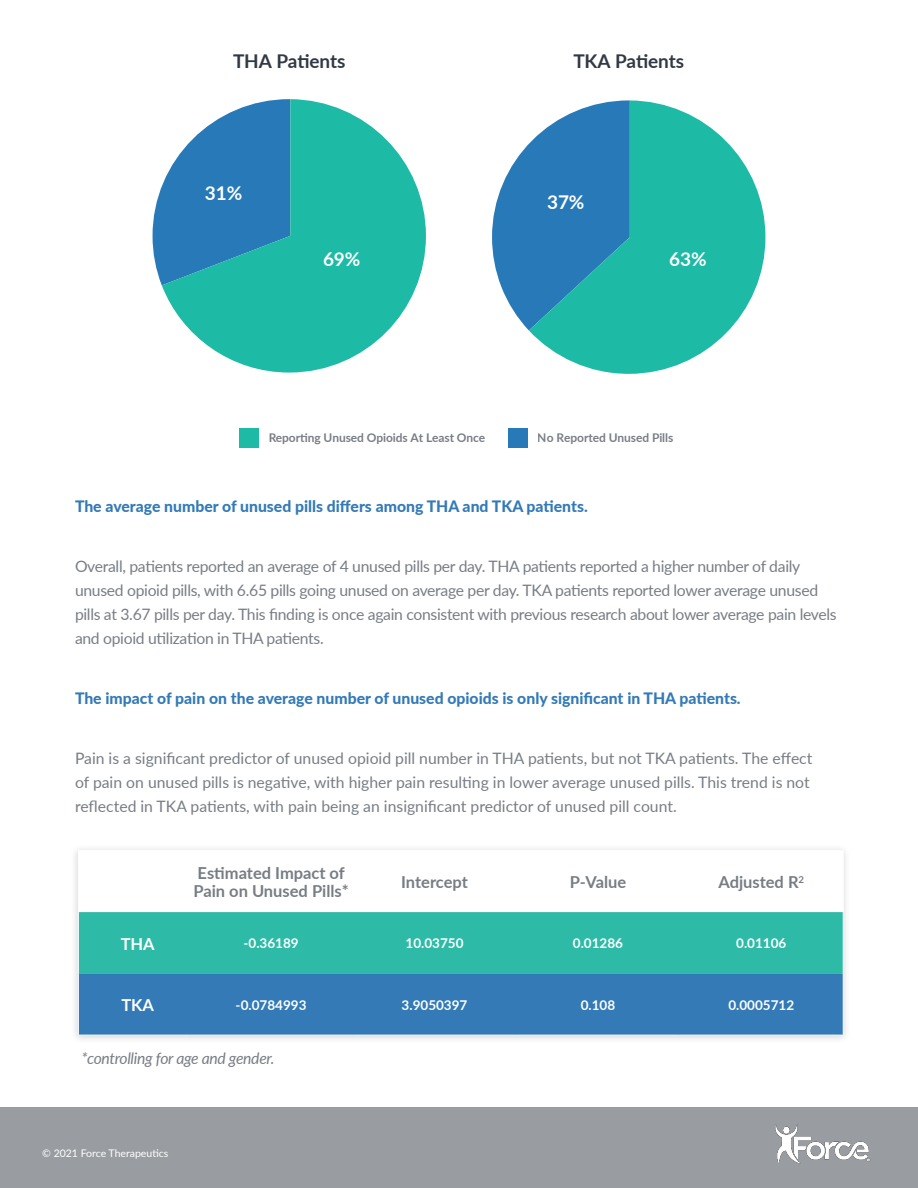
<style>
.page{position:relative;width:918px;height:1188px;background:#fff}
.page>*{position:absolute;margin:0;border:0;box-sizing:border-box;transform-origin:0 0}
.t1{font:700 18.9px "Lato";letter-spacing:-.005em;color:#313945}
.t2{font:700 18.9px "Lato";letter-spacing:-.005em;color:#fff}
.Subtitle{font:700 16.5px/18px "Lato";color:#787d84}
.Subtitle-2{font:700 16.5px "Lato";color:#fff}
.Subtitle-3{font:15.75px/24px "Lato";letter-spacing:-.02em;color:#787d84}
.Subtitle-4{font:15.75px/24px "Lato";color:#787d84}
.Subtitle-5{font:800 15.75px "Lato";color:#337ab6}
.Subtitle-6{font:italic 15.75px "Lato";letter-spacing:-.02em;color:#787d84}
.Subtitle-7{font:700 13.5px "Lato";color:#fff}
.t3{font:700 12px "Lato";letter-spacing:-.005em;color:#313945}
.t4{font:10.5px "Lato";color:#fff}
</style>
<div class="page">
<div style="left:0;top:1107px;width:918px;height:81px;background:#999da2"></div>
<img style="left:775px;top:1124px;width:96px;height:40px">
<svg style="left:153px;top:186px;width:9px;height:99px"></svg>
<svg style="left:162px;top:99px;width:264px;height:274px;fill:#1dbaa5"></svg>
<svg style="left:492px;top:144px;width:37px;height:186px"></svg>
<svg style="left:529px;top:100px;width:236px;height:274px;fill:#1dbaa5"></svg>
<div style="left:239px;top:428px;width:20px;height:20px;background:#1dbaa5"></div>
<div style="left:508px;top:428px;width:20px;height:20px;background:#277ab7"></div>
<div style="left:71px;top:844px;width:779px;height:200px;background:#333a45;opacity:.22"></div>
<svg style="left:79px;top:851px;width:764px;height:61px"></svg>
<div style="left:79px;top:912px;width:764px;height:62px;background:#2dbaa6"></div>
<div style="left:79px;top:974px;width:764px;height:61px;background:#337ab6"></div>
<hr style="left:78px;top:850px;width:111px;height:1px;background:#fff">
<hr style="left:78px;top:851px;width:1px;height:61px;background:#fff">
<hr style="left:189px;top:850px;width:164px;height:1px;background:#fff">
<hr style="left:353px;top:850px;width:163px;height:1px;background:#fff">
<hr style="left:516px;top:850px;width:164px;height:1px;background:#fff">
<hr style="left:680px;top:850px;width:164px;height:1px;background:#fff">
<hr style="left:78px;top:912px;width:1px;height:62px;background:#fff">
<hr style="left:78px;top:974px;width:1px;height:61px;background:#fff">
<hr style="left:78px;top:1035px;width:111px;height:1px;background:#fff">
<hr style="left:189px;top:1035px;width:164px;height:1px;background:#fff">
<hr style="left:353px;top:1035px;width:163px;height:1px;background:#fff">
<hr style="left:516px;top:1035px;width:164px;height:1px;background:#fff">
<hr style="left:680px;top:1035px;width:164px;height:1px;background:#fff">
<hr style="left:843px;top:851px;width:1px;height:61px;background:#fff">
<hr style="left:843px;top:912px;width:1px;height:62px;background:#fff">
<hr style="left:843px;top:974px;width:1px;height:61px;background:#fff">
<p class="t1" style="left:233px;top:47px;width:114px">THA Patients</p>
<p class="t1" style="left:573px;top:47px;width:112px">TKA Patients</p>
<p class="t2" style="left:205px;top:179px;width:39px">31%</p>
<p class="t2" style="left:323px;top:245px;width:39px">69%</p>
<p class="t2" style="left:547px;top:188px;width:39px">37%</p>
<p class="t2" style="left:669px;top:246px;width:39px">63%</p>
<p class="t3" style="left:268px;top:429px;width:219px">Reporting Unused Opioids At Least Once</p>
<p class="t3" style="left:538px;top:429px;width:137px">No Reported Unused Pills</p>
<p class="Subtitle-5" style="left:75px;top:494px;width:514px">The average number of unused pills differs among THA and TKA patients.</p>
<p class="Subtitle-3" style="left:75px;top:553px;width:763px">Overall, patients reported an average of 4 unused pills per day. THA patients reported a higher number of daily unused opioid pills, with 6.65 pills going unused on average per day. TKA patients reported lower average unused pills at 3.67 pills per day. This finding is once again consistent with previous research about lower average pain levels and opioid utilization in THA patients.</p>
<p class="Subtitle-5" style="left:75px;top:686px;width:667px">The impact of pain on the average number of unused opioids is only significant in THA patients.</p>
<p class="Subtitle-4" style="left:75px;top:745px;width:739px">Pain is a significant predictor of unused opioid pill number in THA patients, but not TKA patients. The effect of pain on unused pills is negative, with higher pain resulting in lower average unused pills. This trend is not reflected in TKA patients, with pain being an insignificant predictor of unused pill count.</p>
<p class="Subtitle" style="left:193px;top:864px;width:157px">Estimated Impact of<br>Pain on Unused Pills*</p>
<p class="Subtitle" style="left:401px;top:873px;width:68px">Intercept</p>
<p class="Subtitle" style="left:570px;top:873px;width:58px">P-Value</p>
<p class="Subtitle" style="left:718px;top:873px;width:87px">Adjusted R<sup>2</sup></p>
<p class="Subtitle-2" style="left:121px;top:931px;width:36px">THA</p>
<p class="Subtitle-7" style="left:243px;top:933px;width:57px">-0.36189</p>
<p class="Subtitle-7" style="left:406px;top:933px;width:60px">10.03750</p>
<p class="Subtitle-7" style="left:573px;top:933px;width:52px">0.01286</p>
<p class="Subtitle-7" style="left:736px;top:933px;width:52px">0.01106</p>
<p class="Subtitle-2" style="left:121px;top:993px;width:34px">TKA</p>
<p class="Subtitle-7" style="left:236px;top:995px;width:72px">-0.0784993</p>
<p class="Subtitle-7" style="left:402px;top:995px;width:67px">3.9050397</p>
<p class="Subtitle-7" style="left:581px;top:995px;width:36px">0.108</p>
<p class="Subtitle-7" style="left:728px;top:995px;width:67px">0.0005712</p>
<p class="Subtitle-6" style="left:82px;top:1047px;width:195px">*controlling for age and gender.</p>
<p class="t4" style="left:42px;top:1146px;width:128px">© 2021 Force Therapeutics</p>
</div>
